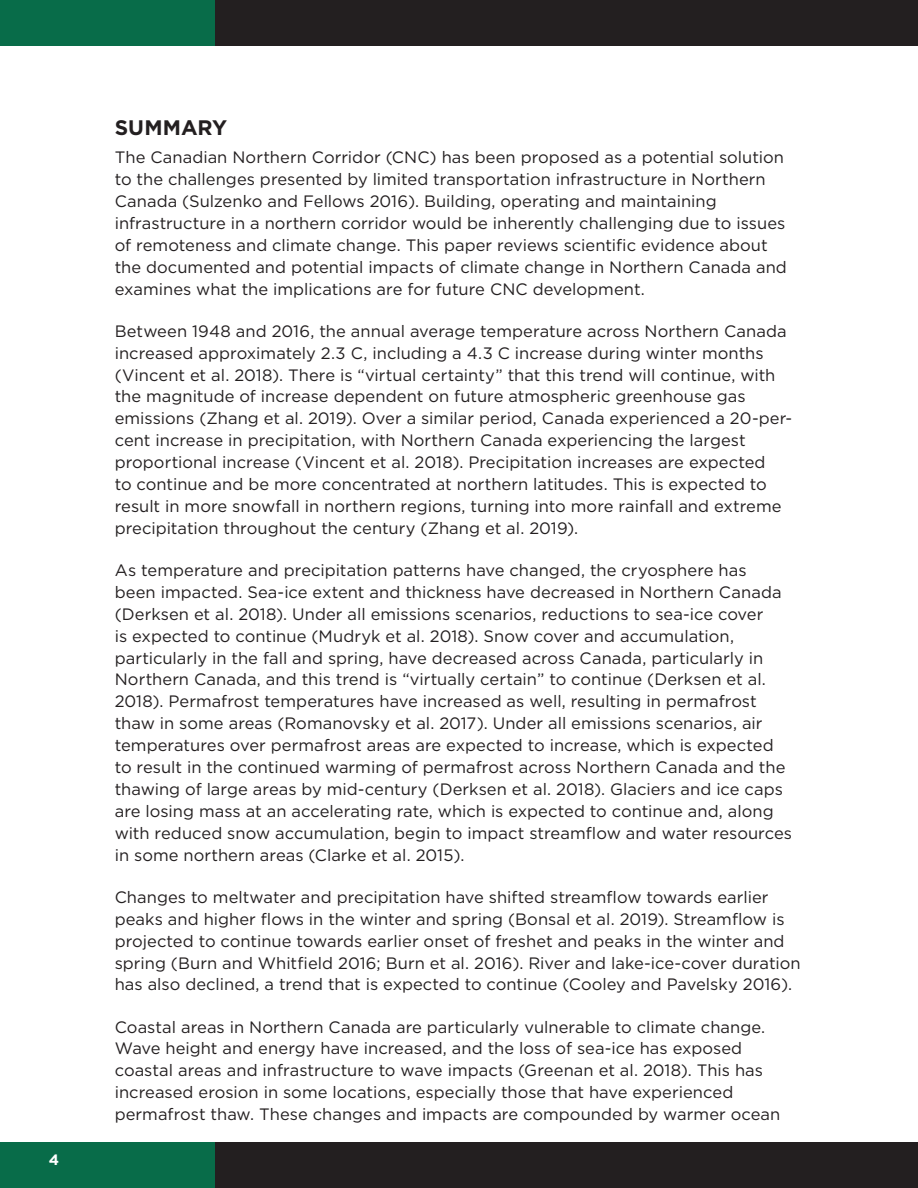
<style>
.page{position:relative;width:918px;height:1188px;background:#fff}
.page>*{position:absolute;margin:0;border:0;box-sizing:border-box;transform-origin:0 0}
.SC_-_Heading_1{font:700 21px "Gotham";color:#231f20}
.SC_-_Body{font:16.5px/21.9px "Gotham";color:#231f20}
.t1{font:700 15px "Gotham";color:#fff}
</style>
<div class="page">
<div style="left:0;top:1143px;width:215px;height:45px;background:#086c49"></div>
<div style="left:0;top:0;width:215px;height:45px;background:#086c49"></div>
<div style="left:215px;top:1143px;width:703px;height:45px;background:#231f20"></div>
<div style="left:215px;top:0;width:703px;height:45px;background:#231f20"></div>
<p class="t1" style="left:49px;top:1150px;width:12px">4</p>
<p class="SC_-_Heading_1" style="left:115px;top:113px;width:114px">SUMMARY</p>
<p class="SC_-_Body" style="left:115px;top:146px;width:674px">The Canadian Northern Corridor (CNC) has been proposed as a potential solution to the challenges presented by limited transportation infrastructure in Northern Canada (Sulzenko and Fellows 2016). Building, operating and maintaining infrastructure in a northern corridor would be inherently challenging due to issues of remoteness and climate change. This paper reviews scientific evidence about the documented and potential impacts of climate change in Northern Canada and examines what the implications are for future CNC development.</p>
<p class="SC_-_Body" style="left:115px;top:320px;width:679px">Between 1948 and 2016, the annual average temperature across Northern Canada increased approximately 2.3 C, including a 4.3 C increase during winter months (Vincent et al. 2018). There is “virtual certainty” that this trend will continue, with the magnitude of increase dependent on future atmospheric greenhouse gas emissions (Zhang et al. 2019). Over a similar period, Canada experienced a 20-per&shy;cent increase in precipitation, with Northern Canada experiencing the largest proportional increase (Vincent et al. 2018). Precipitation increases are expected<br>to continue and be more concentrated at northern latitudes. This is expected to result in more snowfall in northern regions, turning into more rainfall and extreme precipitation throughout the century (Zhang et al. 2019).</p>
<p class="SC_-_Body" style="left:115px;top:559px;width:679px">As temperature and precipitation patterns have changed, the cryosphere has<br>been impacted. Sea-ice extent and thickness have decreased in Northern Canada (Derksen et al. 2018). Under all emissions scenarios, reductions to sea-ice cover<br>is expected to continue (Mudryk et al. 2018). Snow cover and accumulation, particularly in the fall and spring, have decreased across Canada, particularly in Northern Canada, and this trend is “virtually certain” to continue (Derksen et al.<br>2018). Permafrost temperatures have increased as well, resulting in permafrost thaw in some areas (Romanovsky et al. 2017). Under all emissions scenarios, air temperatures over permafrost areas are expected to increase, which is expected to result in the continued warming of permafrost across Northern Canada and the thawing of large areas by mid-century (Derksen et al. 2018). Glaciers and ice caps are losing mass at an accelerating rate, which is expected to continue and, along with reduced snow accumulation, begin to impact streamflow and water resources in some northern areas (Clarke et al. 2015).</p>
<p class="SC_-_Body" style="left:115px;top:886px;width:687px">Changes to meltwater and precipitation have shifted streamflow towards earlier peaks and higher flows in the winter and spring (Bonsal et al. 2019). Streamflow is projected to continue towards earlier onset of freshet and peaks in the winter and spring (Burn and Whitfield 2016; Burn et al. 2016). River and lake-ice-cover duration has also declined, a trend that is expected to continue (Cooley and Pavelsky 2016).</p>
<p class="SC_-_Body" style="left:115px;top:1015px;width:667px">Coastal areas in Northern Canada are particularly vulnerable to climate change.<br>Wave height and energy have increased, and the loss of sea-ice has exposed coastal areas and infrastructure to wave impacts (Greenan et al. 2018). This has increased erosion in some locations, especially those that have experienced permafrost thaw. These changes and impacts are compounded by warmer ocean</p>
</div>
